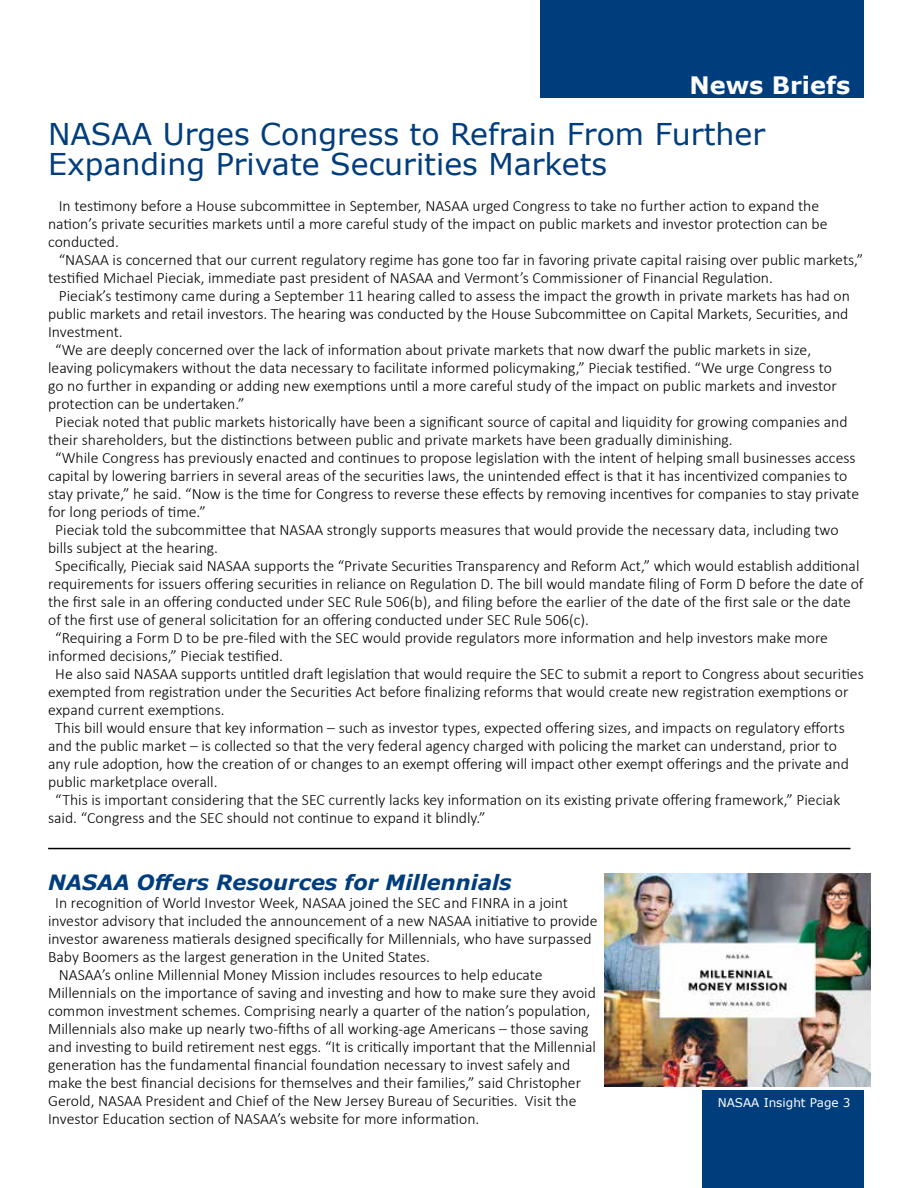
<style>
.page{position:relative;width:918px;height:1188px;background:#fff}
.page>*{position:absolute;margin:0;border:0;box-sizing:border-box;transform-origin:0 0}
.t1{font:30px/30px "Verdana";color:#003d7d}
.t2{font:700 24px "Verdana";color:#fff}
.t3{font:italic 700 21px "Verdana";color:#003d7d}
.t4{font:300 15.75px/18px "Calibri";color:#000}
.t5{font:12px "Verdana";color:#fff}
</style>
<div class="page">
<div style="left:540px;top:0;width:324px;height:97px;background:#003d7d"></div>
<div style="left:702px;top:1091px;width:162px;height:97px;background:#003d7d"></div>
<hr style="left:48px;top:848px;width:802px;height:1px;background:#000">
<img style="left:605px;top:874px;width:266px;height:212px">
<h2 class="t2" style="left:690px;top:68px;width:162px">News Briefs</h2>
<h1 class="t1" style="left:48px;top:119px;width:719px">NASAA Urges Congress to Refrain From Further<br>Expanding Private Securities Markets</h1>
<p class="t4" style="left:48px;top:197px;width:781px;text-indent:11px">In testimony before a House subcommittee in September, NASAA urged Congress to take no further action to expand the nation’s private securities markets until a more careful study of the impact on public markets and investor protection can be conducted.</p>
<p class="t4" style="left:48px;top:251px;width:817px;text-indent:11px">“NASAA is concerned that our current regulatory regime has gone too far in favoring private capital raising over public markets,” testified Michael Pieciak, immediate past president of NASAA and Vermont’s Commissioner of Financial Regulation.</p>
<p class="t4" style="left:59px;top:287px;width:793px">Pieciak’s testimony came during a September 11 hearing called to assess the impact the growth in private markets has had on</p>
<p class="t4" style="left:48px;top:305px;width:802px">public markets and retail investors. The hearing was conducted by the House Subcommittee on Capital Markets, Securities, and</p>
<p class="t4" style="left:48px;top:323px;width:76px">Investment.</p>
<p class="t4" style="left:55px;top:341px;width:757px">“We are deeply concerned over the lack of information about private markets that now dwarf the public markets in size,</p>
<p class="t4" style="left:48px;top:359px;width:785px">leaving policymakers without the data necessary to facilitate informed policymaking,” Pieciak testified. “We urge Congress to</p>
<p class="t4" style="left:48px;top:377px;width:790px">go no further in expanding or adding new exemptions until a more careful study of the impact on public markets and investor</p>
<p class="t4" style="left:48px;top:395px;width:198px">protection can be undertaken.”</p>
<p class="t4" style="left:55px;top:413px;width:794px">Pieciak noted that public markets historically have been a significant source of capital and liquidity for growing companies and</p>
<p class="t4" style="left:48px;top:431px;width:686px">their shareholders, but the distinctions between public and private markets have been gradually diminishing.</p>
<p class="t4" style="left:55px;top:449px;width:802px">“While Congress has previously enacted and continues to propose legislation with the intent of helping small businesses access</p>
<p class="t4" style="left:48px;top:467px;width:801px">capital by lowering barriers in several areas of the securities laws, the unintended effect is that it has incentivized companies to</p>
<p class="t4" style="left:48px;top:485px;width:812px">stay private,” he said. “Now is the time for Congress to reverse these effects by removing incentives for companies to stay private</p>
<p class="t4" style="left:48px;top:503px;width:159px">for long periods of time.”</p>
<p class="t4" style="left:55px;top:521px;width:785px">Pieciak told the subcommittee that NASAA strongly supports measures that would provide the necessary data, including two</p>
<p class="t4" style="left:48px;top:539px;width:172px">bills subject at the hearing.</p>
<p class="t4" style="left:55px;top:557px;width:806px">Specifically, Pieciak said NASAA supports the “Private Securities Transparency and Reform Act,” which would establish additional</p>
<p class="t4" style="left:48px;top:575px;width:817px">requirements for issuers offering securities in reliance on Regulation D. The bill would mandate filing of Form D before the date of</p>
<p class="t4" style="left:48px;top:593px;width:804px">the first sale in an offering conducted under SEC Rule 506(b), and filing before the earlier of the date of the first sale or the date</p>
<p class="t4" style="left:48px;top:611px;width:543px">of the first use of general solicitation for an offering conducted under SEC Rule 506(c).</p>
<p class="t4" style="left:55px;top:629px;width:774px">“Requiring a Form D to be pre-filed with the SEC would provide regulators more information and help investors make more</p>
<p class="t4" style="left:48px;top:647px;width:236px">informed decisions,” Pieciak testified.</p>
<p class="t4" style="left:55px;top:665px;width:810px">He also said NASAA supports untitled draft legislation that would require the SEC to submit a report to Congress about securities</p>
<p class="t4" style="left:48px;top:683px;width:802px">exempted from registration under the Securities Act before finalizing reforms that would create new registration exemptions or</p>
<p class="t4" style="left:48px;top:701px;width:178px">expand current exemptions.</p>
<p class="t4" style="left:55px;top:719px;width:791px">This bill would ensure that key information – such as investor types, expected offering sizes, and impacts on regulatory efforts</p>
<p class="t4" style="left:48px;top:737px;width:791px">and the public market – is collected so that the very federal agency charged with policing the market can understand, prior to</p>
<p class="t4" style="left:48px;top:755px;width:802px">any rule adoption, how the creation of or changes to an exempt offering will impact other exempt offerings and the private and</p>
<p class="t4" style="left:48px;top:773px;width:171px">public marketplace overall.</p>
<p class="t4" style="left:55px;top:791px;width:787px">“This is important considering that the SEC currently lacks key information on its existing private offering framework,” Pieciak</p>
<p class="t4" style="left:48px;top:809px;width:439px">said. “Congress and the SEC should not continue to expand it blindly.”</p>
<h3 class="t3" style="left:48px;top:867px;width:465px">NASAA Offers Resources for Millennials</h3>
<p class="t4" style="left:55px;top:893px;width:514px">In recognition of World Investor Week, NASAA joined the SEC and FINRA in a joint</p>
<p class="t4" style="left:48px;top:911px;width:551px">investor advisory that included the announcement of a new NASAA initiative to provide</p>
<p class="t4" style="left:48px;top:929px;width:545px">investor awareness matierals designed specifically for Millennials, who have surpassed</p>
<p class="t4" style="left:48px;top:947px;width:383px">Baby Boomers as the largest generation in the United States.</p>
<p class="t4" style="left:59px;top:965px;width:485px">NASAA’s online Millennial Money Mission includes resources to help educate</p>
<p class="t4" style="left:48px;top:983px;width:549px">Millennials on the importance of saving and investing and how to make sure they avoid</p>
<p class="t4" style="left:48px;top:1001px;width:544px">common investment schemes. Comprising nearly a quarter of the nation’s population,</p>
<p class="t4" style="left:48px;top:1019px;width:542px">Millennials also make up nearly two-fifths of all working-age Americans – those saving</p>
<p class="t4" style="left:48px;top:1037px;width:549px">and investing to build retirement nest eggs. “It is critically important that the Millennial</p>
<p class="t4" style="left:48px;top:1055px;width:524px">generation has the fundamental financial foundation necessary to invest safely and</p>
<p class="t4" style="left:48px;top:1073px;width:535px">make the best financial decisions for themselves and their families,” said Christopher</p>
<p class="t4" style="left:48px;top:1091px;width:530px">Gerold, NASAA President and Chief of the New Jersey Bureau of Securities. Visit the</p>
<p class="t4" style="left:48px;top:1109px;width:433px">Investor Education section of NASAA’s website for more information.</p>
<p class="t5" style="left:718px;top:1094px;width:134px">NASAA Insight Page 3</p>
</div>
